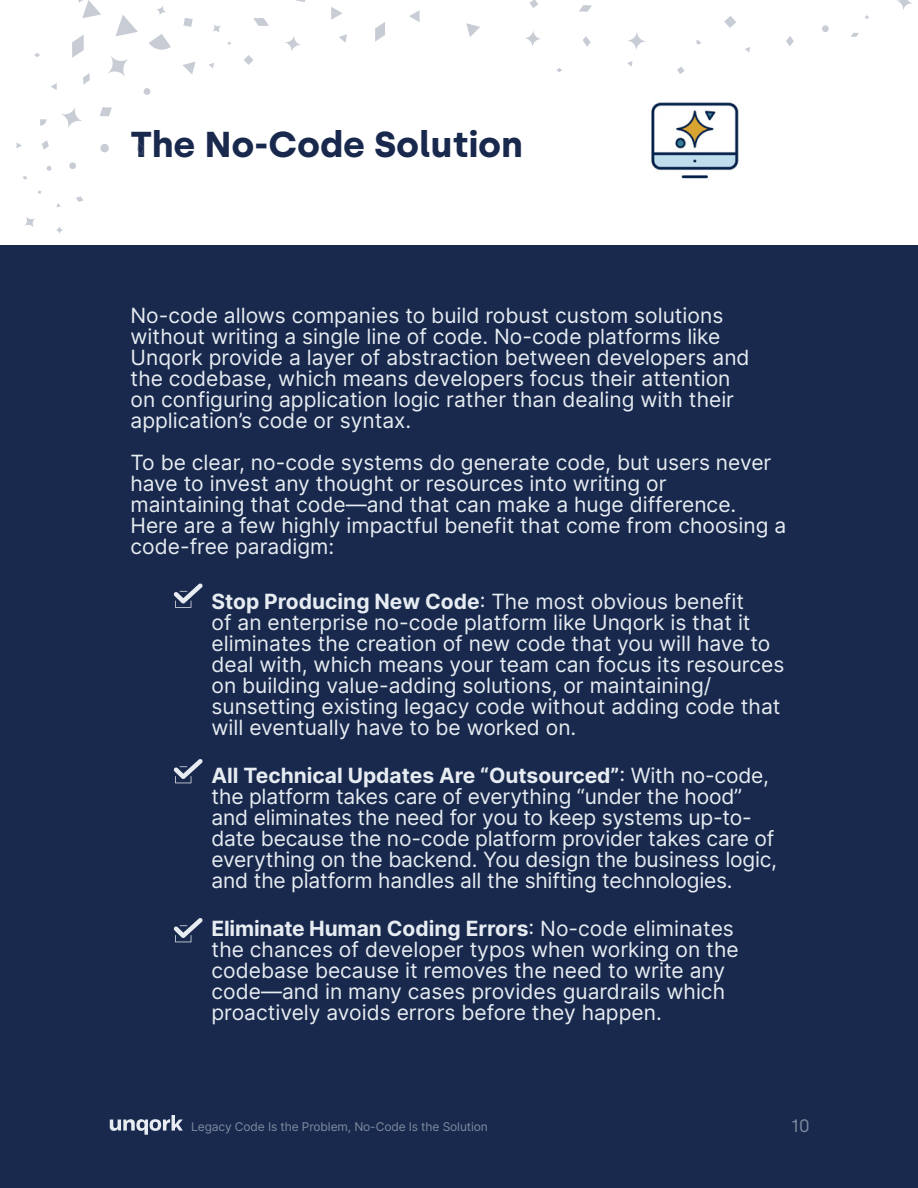
<style>
.page{position:relative;width:918px;height:1188px;background:#fff}
.page>*{position:absolute;margin:0;border:0;box-sizing:border-box;transform-origin:0 0}
.t1{font:700 36px "Silka";color:#19294d}
.t2{font:21px/21px "Inter";color:#e6ecf1}
.t3{font:18px "Silka";color:#7d8b9e}
.t4{font:12px "Inter";letter-spacing:-.01em;color:#7d8b9e}
.s1{font-weight:700}
</style>
<div class="page">
<div style="left:0;top:246px;width:918px;height:942px;background:#19294d"></div>
<img style="left:651px;top:102px;width:88px;height:77px">
<svg style="left:786px;top:36px;width:8px;height:10px"></svg>
<svg style="left:851px;top:33px;width:8px;height:4px"></svg>
<svg style="left:579px;top:5px;width:13px;height:7px"></svg>
<svg style="left:17px;top:143px;width:5px;height:5px"></svg>
<svg style="left:864px;top:15px;width:6px;height:5px"></svg>
<svg style="left:583px;top:36px;width:8px;height:11px"></svg>
<svg style="left:525px;top:31px;width:16px;height:15px"></svg>
<svg style="left:253px;top:18px;width:16px;height:8px"></svg>
<svg style="left:822px;top:25px;width:7px;height:7px"></svg>
<svg style="left:696px;top:40px;width:5px;height:4px"></svg>
<svg style="left:677px;top:67px;width:8px;height:7px"></svg>
<svg style="left:627px;top:61px;width:6px;height:6px"></svg>
<svg style="left:745px;top:47px;width:5px;height:5px"></svg>
<svg style="left:209px;top:63px;width:5px;height:5px"></svg>
<svg style="left:339px;top:34px;width:8px;height:9px"></svg>
<svg style="left:137px;top:142px;width:6px;height:13px"></svg>
<svg style="left:143px;top:88px;width:8px;height:7px"></svg>
<svg style="left:69px;top:162px;width:7px;height:7px"></svg>
<svg style="left:100px;top:144px;width:9px;height:8px"></svg>
<svg style="left:628px;top:32px;width:18px;height:18px"></svg>
<svg style="left:183px;top:62px;width:13px;height:12px"></svg>
<svg style="left:724px;top:16px;width:12px;height:12px"></svg>
<svg style="left:51px;top:83px;width:6px;height:7px"></svg>
<svg style="left:37px;top:190px;width:5px;height:4px"></svg>
<svg style="left:296px;top:0;width:9px;height:2px"></svg>
<svg style="left:24px;top:217px;width:11px;height:10px"></svg>
<svg style="left:149px;top:34px;width:22px;height:16px"></svg>
<svg style="left:183px;top:18px;width:10px;height:9px"></svg>
<svg style="left:100px;top:107px;width:12px;height:9px"></svg>
<svg style="left:213px;top:24px;width:8px;height:9px"></svg>
<svg style="left:23px;top:176px;width:4px;height:4px"></svg>
<svg style="left:42px;top:140px;width:7px;height:10px"></svg>
<svg style="left:46px;top:166px;width:6px;height:5px"></svg>
<svg style="left:56px;top:203px;width:5px;height:4px"></svg>
<svg style="left:76px;top:196px;width:8px;height:6px"></svg>
<svg style="left:61px;top:108px;width:21px;height:20px"></svg>
<svg style="left:34px;top:53px;width:6px;height:4px"></svg>
<svg style="left:556px;top:68px;width:6px;height:4px"></svg>
<svg style="left:375px;top:22px;width:10px;height:20px"></svg>
<svg style="left:244px;top:55px;width:9px;height:10px"></svg>
<svg style="left:466px;top:23px;width:14px;height:14px"></svg>
<svg style="left:331px;top:7px;width:11px;height:13px"></svg>
<svg style="left:72px;top:35px;width:12px;height:23px"></svg>
<svg style="left:40px;top:119px;width:7px;height:7px"></svg>
<svg style="left:56px;top:226px;width:7px;height:8px"></svg>
<svg style="left:83px;top:73px;width:7px;height:12px"></svg>
<svg style="left:530px;top:0;width:8px;height:8px"></svg>
<svg style="left:285px;top:36px;width:16px;height:15px"></svg>
<svg style="left:897px;top:0;width:15px;height:10px"></svg>
<svg style="left:409px;top:10px;width:11px;height:12px"></svg>
<svg style="left:115px;top:15px;width:23px;height:21px"></svg>
<svg style="left:108px;top:56px;width:20px;height:20px"></svg>
<svg style="left:78px;top:0;width:23px;height:18px"></svg>
<svg style="left:157px;top:6px;width:9px;height:9px"></svg>
<svg style="left:110px;top:1115px;width:73px;height:20px"></svg>
<svg style="left:174px;top:583px;width:29px;height:25px"></svg>
<svg style="left:174px;top:759px;width:29px;height:24px"></svg>
<svg style="left:174px;top:918px;width:29px;height:24px"></svg>
<h1 class="t1" style="left:130px;top:123px;width:394px">The No-Code Solution</h1>
<p class="t2" style="left:130px;top:304px;width:621px">No-code allows companies to build robust custom solutions without writing a single line of code. No-code platforms like Unqork provide a layer of abstraction between developers and the codebase, which means developers focus their attention on configuring application logic rather than dealing with their application’s code or syntax.</p>
<p class="t2" style="left:130px;top:451px;width:657px">To be clear, no-code systems do generate code, but users never have to invest any thought or resources into writing or<br>maintaining that code—and that can make a huge difference.<br>Here are a few highly impactful benefit that come from choosing a code-free paradigm:</p>
<p class="t2" style="left:211px;top:591px;width:574px"><span class="s1">Stop Producing New Code</span>: The most obvious benefit<br>of an enterprise no-code platform like Unqork is that it eliminates the creation of new code that you will have to deal with, which means your team can focus its resources on building value-adding solutions, or maintaining/ sunsetting existing legacy code without adding code that will eventually have to be worked on.</p>
<p class="t2" style="left:211px;top:765px;width:567px"><span class="s1">All Technical Updates Are “Outsourced”</span>: With no-code, the platform takes care of everything “under the hood” and eliminates the need for you to keep systems up-to&shy;date because the no-code platform provider takes care of everything on the backend. You design the business logic, and the platform handles all the shifting technologies.</p>
<p class="t2" style="left:211px;top:918px;width:529px"><span class="s1">Eliminate Human Coding Errors</span>: No-code eliminates the chances of developer typos when working on the codebase because it removes the need to write any code—and in many cases provides guardrails which proactively avoids errors before they happen.</p>
<p class="t4" style="left:191px;top:1118px;width:298px">Legacy Code Is the Problem, No-Code Is the Solution</p>
<p class="t3" style="left:791px;top:1115px;width:21px">10</p>
</div>
